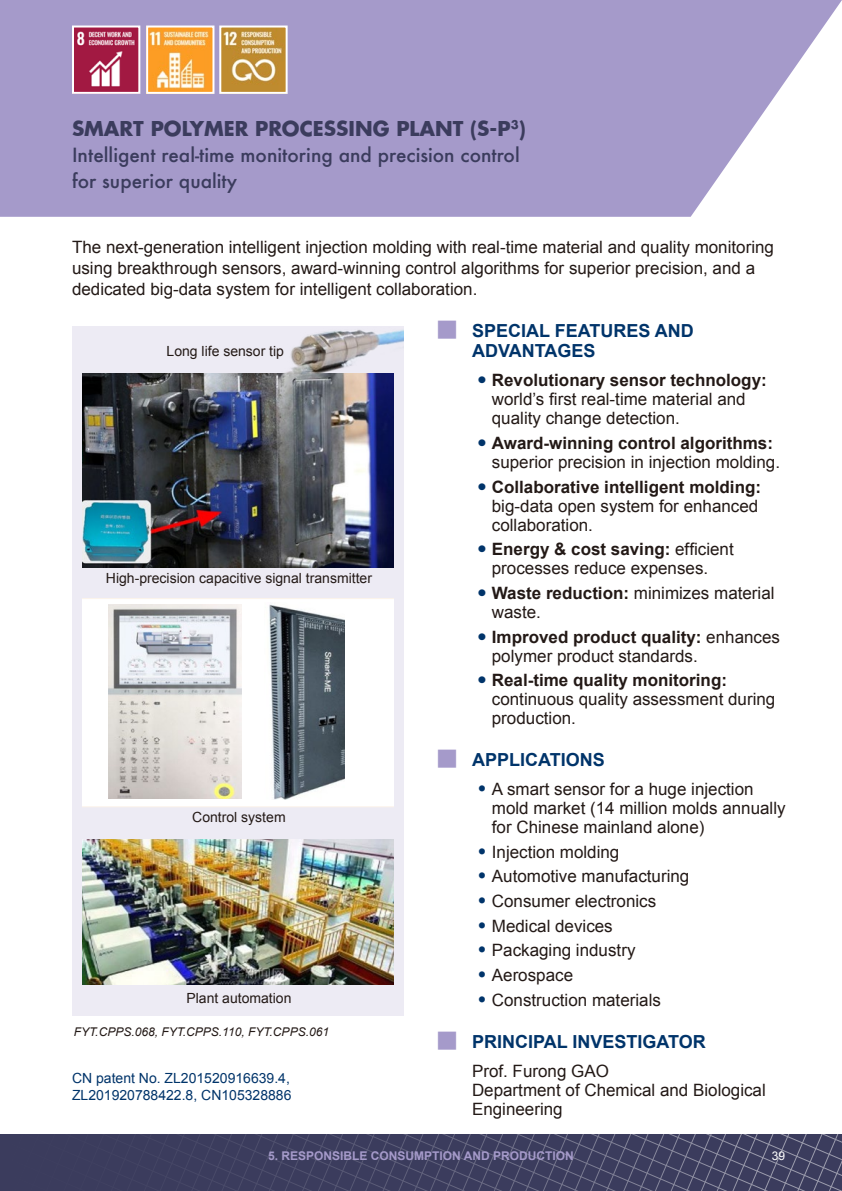
<style>
.page{position:relative;width:842px;height:1191px;background:#fff}
.page>*{position:absolute;margin:0;border:0;box-sizing:border-box;transform-origin:0 0}
.t1{font:700 20px "Futura";color:#3b3c5d}
.t2{font:500 19px/26px "Futura";color:#3b3c5d}
.t3{font:700 18px/20px "Arial";color:#00346a}
.t4{font:17px/19px "Arial";color:#231916}
.t5{font:14px "Arial";color:#231916}
.t6{font:14px/16.8px "Arial";color:#00346a}
.t7{font:italic 12px "Arial";color:#231916}
.t8{font:700 12px "Arial";color:#a59aca}
.t9{font:12px "Arial";color:#fff}
.s1{font-weight:700;font-size:24px;color:#00346a}
.s2{font-weight:700}
.s3{font-size:24px;color:#00346a}
</style>
<div class="page">
<svg style="left:0;top:0;width:842px;height:217px;fill:#a59aca"></svg>
<div style="left:0;top:1134px;width:842px;height:57px;background:#3b3c5d"></div>
<img style="left:149px;top:29px;width:62px;height:62px">
<img style="left:222px;top:29px;width:63px;height:62px">
<img style="left:75px;top:29px;width:62px;height:62px">
<div style="left:72px;top:26px;width:68px;height:68px;border:2px solid #fff"></div>
<div style="left:146px;top:26px;width:68px;height:68px;border:2px solid #fff"></div>
<div style="left:219px;top:26px;width:69px;height:68px;border:2px solid #fff"></div>
<div style="left:72px;top:326px;width:332px;height:689px;background:#edebf4"></div>
<img style="left:82px;top:373px;width:312px;height:194px">
<svg style="left:82px;top:598px;width:312px;height:209px"></svg>
<img style="left:82px;top:840px;width:312px;height:144px">
<img style="left:109px;top:605px;width:132px;height:194px">
<img style="left:265px;top:603px;width:80px;height:196px">
<img style="left:252px;top:330px;width:152px;height:70px">
<p class="t1" style="left:72px;top:115px;width:455px">SMART POLYMER PROCESSING PLANT (S-P<sup>3</sup>)</p>
<p class="t2" style="left:72px;top:142px;width:449px">Intelligent real-time monitoring and precision control for superior quality</p>
<p class="t4" style="left:72px;top:236px;width:703px;line-height:21px">The next-generation intelligent injection molding with real-time material and quality monitoring using breakthrough sensors, award-winning control algorithms for superior precision, and a dedicated big-data system for intelligent collaboration.</p>
<p class="t5" style="left:167px;top:342px;width:119px">Long life sensor tip</p>
<p class="t5" style="left:106px;top:568px;width:268px">High-precision capacitive signal transmitter</p>
<p class="t5" style="left:192px;top:808px;width:95px">Control system</p>
<p class="t5" style="left:186px;top:989px;width:107px">Plant automation</p>
<p class="t7" style="left:74px;top:1023px;width:257px">FYT.CPPS.068, FYT.CPPS.110, FYT.CPPS.061</p>
<p class="t6" style="left:72px;top:1069px;width:221px">CN patent No. ZL201520916639.4,<br>ZL201920788422.8, CN105328886</p>
<p class="t3" style="left:472px;top:321px;width:223px">SPECIAL FEATURES AND<br>ADVANTAGES</p>
<p class="t4" style="left:492px;top:371px;width:276px;text-indent:-14px"><span class="s1">•</span> <span class="s2">Revolutionary sensor technology: </span>world’s first real-time material and quality change detection.</p>
<p class="t4" style="left:492px;top:433px;width:290px;text-indent:-14px"><span class="s1">•</span> <span class="s2">Award-winning control algorithms: </span>superior precision in injection molding.</p>
<p class="t4" style="left:492px;top:477px;width:271px;text-indent:-14px"><span class="s1">•</span> <span class="s2">Collaborative intelligent molding: </span>big-data open system for enhanced collaboration.</p>
<p class="t4" style="left:492px;top:540px;width:243px;text-indent:-14px"><span class="s1">•</span> <span class="s2">Energy &amp; cost saving:</span> efficient processes reduce expenses.</p>
<p class="t4" style="left:492px;top:583px;width:284px;text-indent:-14px"><span class="s1">•</span> <span class="s2">Waste reduction:</span> minimizes material waste.</p>
<p class="t4" style="left:492px;top:627px;width:290px;text-indent:-14px"><span class="s1">•</span> <span class="s2">Improved product quality:</span> enhances polymer product standards.</p>
<p class="t4" style="left:492px;top:671px;width:285px;text-indent:-14px"><span class="s1">•</span> <span class="s2">Real-time quality monitoring: </span>continuous quality assessment during production.</p>
<p class="t3" style="left:472px;top:750px;width:134px">APPLICATIONS</p>
<p class="t4" style="left:492px;top:779px;width:295px;text-indent:-14px"><span class="s3">•</span> A smart sensor for a huge injection mold market (14 million molds annually for Chinese mainland alone)</p>
<p class="t4" style="left:478px;top:842px;width:143px"><span class="s3">•</span> Injection molding</p>
<p class="t4" style="left:478px;top:867px;width:213px"><span class="s3">•</span> Automotive manufacturing</p>
<p class="t4" style="left:478px;top:891px;width:180px"><span class="s3">•</span> Consumer electronics</p>
<p class="t4" style="left:478px;top:916px;width:136px"><span class="s3">•</span> Medical devices</p>
<p class="t4" style="left:478px;top:941px;width:159px"><span class="s3">•</span> Packaging industry</p>
<p class="t4" style="left:478px;top:966px;width:97px"><span class="s3">•</span> Aerospace</p>
<p class="t4" style="left:478px;top:990px;width:185px"><span class="s3">•</span> Construction materials</p>
<p class="t3" style="left:472px;top:1031px;width:235px">PRINCIPAL INVESTIGATOR</p>
<p class="t4" style="left:472px;top:1061px;width:295px">Prof. Furong GAO<br>Department of Chemical and Biological<br>Engineering</p>
<p class="t8" style="left:268px;top:1148px;width:307px">5. RESPONSIBLE CONSUMPTION AND PRODUCTION</p>
<p class="t9" style="left:772px;top:1148px;width:15px">39</p>
</div>
